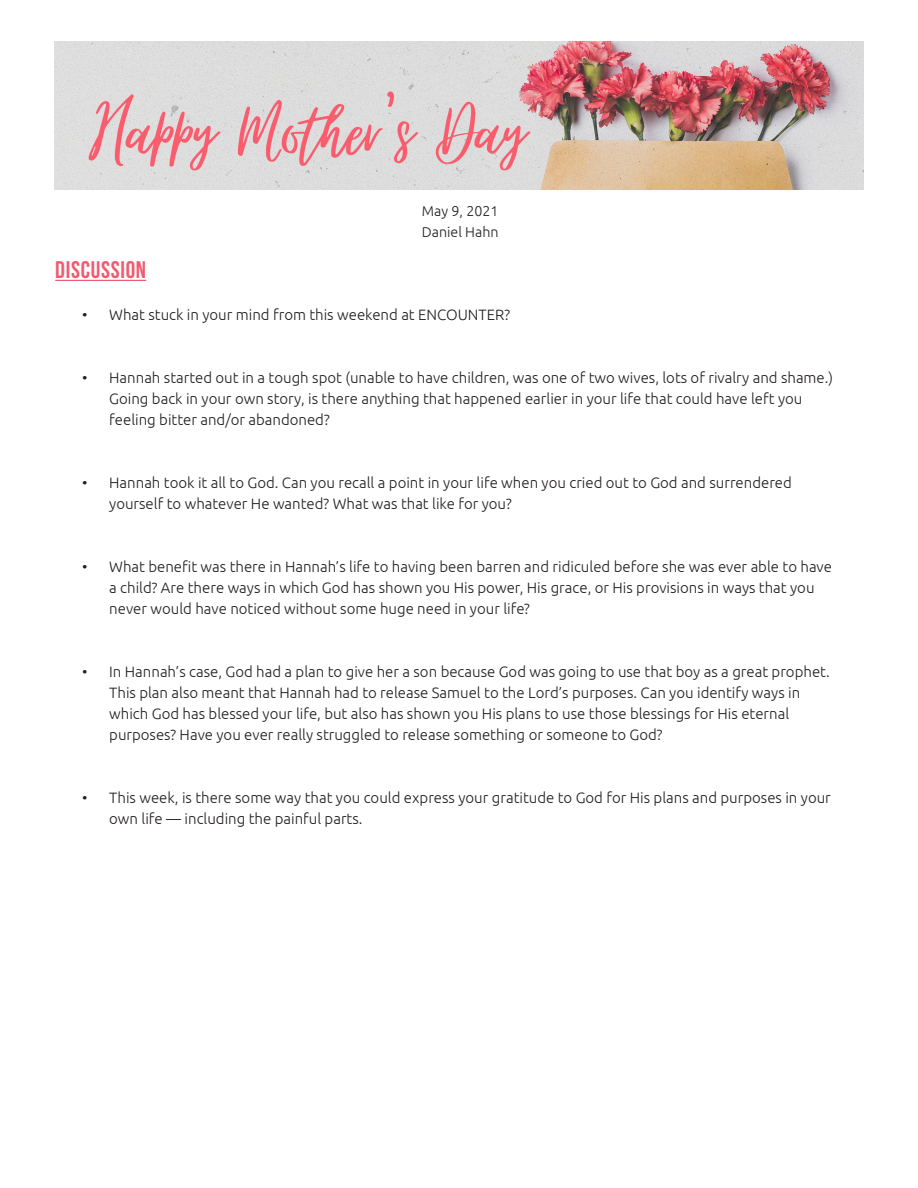
<style>
.page{position:relative;width:918px;height:1188px;background:#fff}
.page>*{position:absolute;margin:0;border:0;box-sizing:border-box;transform-origin:0 0}
.Message_-_section_na{font:700 24px "Bebas Neue";letter-spacing:.03em;color:#f05c6f}
.t1{font:300 15px/21px "Ubuntu";color:#231f20}
.Message_-_Title_top{font:300 14.25px "Ubuntu";color:#231f20}
</style>
<div class="page">
<img style="left:54px;top:42px;width:810px;height:147px">
<hr style="left:55px;top:280px;width:91px;height:1px;background:#f05c6f">
<p class="Message_-_Title_top" style="left:422px;top:203px;width:78px">May 9, 2021</p>
<p class="Message_-_Title_top" style="left:422px;top:223px;width:78px">Daniel Hahn</p>
<p class="Message_-_section_na" style="left:55px;top:256px;width:92px">DISCUSSION</p>
<p class="t1" style="left:82px;top:304px;width:429px">• What stuck in your mind from this weekend at ENCOUNTER?</p>
<p class="t1" style="left:109px;top:367px;width:725px;text-indent:-27px">• Hannah started out in a tough spot (unable to have children, was one of two wives, lots of rivalry and shame.)<br>Going back in your own story, is there anything that happened earlier in your life that could have left you feeling bitter and/or abandoned?</p>
<p class="t1" style="left:109px;top:472px;width:684px;text-indent:-27px">• Hannah took it all to God. Can you recall a point in your life when you cried out to God and surrendered yourself to whatever He wanted? What was that like for you?</p>
<p class="t1" style="left:109px;top:556px;width:724px;text-indent:-27px">• What benefit was there in Hannah’s life to having been barren and ridiculed before she was ever able to have a child? Are there ways in which God has shown you His power, His grace, or His provisions in ways that you never would have noticed without some huge need in your life?</p>
<p class="t1" style="left:109px;top:661px;width:722px;text-indent:-27px">• In Hannah’s case, God had a plan to give her a son because God was going to use that boy as a great prophet.<br>This plan also meant that Hannah had to release Samuel to the Lord’s purposes. Can you identify ways in which God has blessed your life, but also has shown you His plans to use those blessings for His eternal purposes? Have you ever really struggled to release something or someone to God?</p>
<p class="t1" style="left:109px;top:787px;width:723px;text-indent:-27px">• This week, is there some way that you could express your gratitude to God for His plans and purposes in your own life — including the painful parts.</p>
</div>
